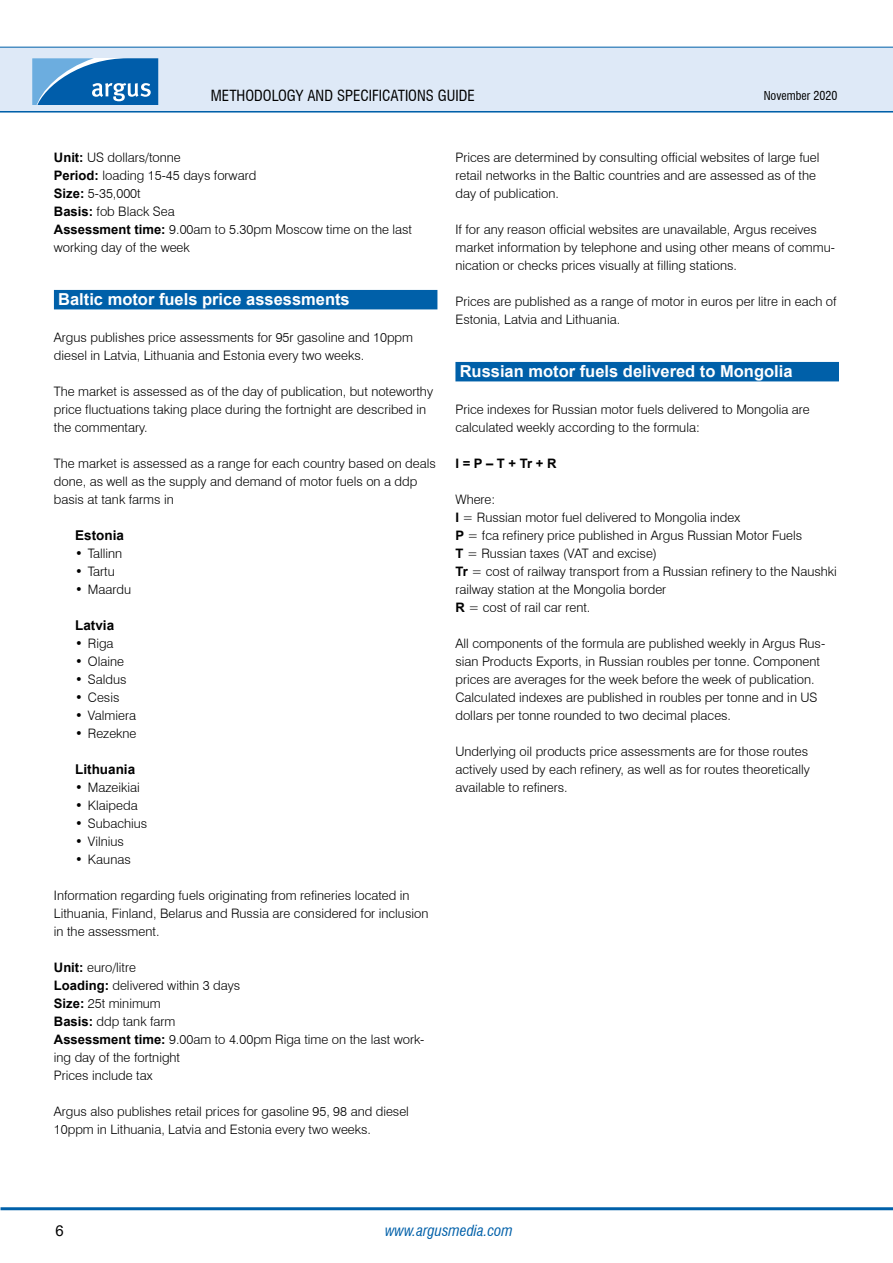
<style>
.page{position:relative;width:893px;height:1263px;background:#fff}
.page>*{position:absolute;margin:0;border:0;box-sizing:border-box;transform-origin:0 0}
.t1{font:700 16.5px "Arial";color:#fff}
.t2{font:condensed 15px "Swiss 721 BT";color:#000}
.t3{font:italic condensed 15px "Swiss 721 BT";color:#0060a9}
.t4{font:15px "Arial";color:#000}
.t5{font:700 13.5px "Arial";color:#000}
.t6{font:300 13.05px/18px "Swiss 721 BT";color:#000}
.t7{font:700 13.05px "Arial";color:#000}
.t8{font:condensed 12px "Swiss 721 BT";color:#000}
.s1{font-family:"Arial";font-weight:700}
</style>
<div class="page">
<hr style="left:0;top:110px;width:893px;height:3px;background:#0060a9">
<div style="left:0;top:47px;width:893px;height:64px;background:#dee9f7"></div>
<hr style="left:0;top:47px;width:893px;height:1px;background:#0060a9">
<hr style="left:1px;top:1207px;width:892px;height:3px;background:#0060a9">
<svg style="left:32px;top:58px;width:126px;height:47px;background:#3380be"></svg>
<div style="left:54px;top:290px;width:383px;height:19px;background:#0060a9"></div>
<div style="left:455px;top:362px;width:384px;height:19px;background:#0060a9"></div>
<p class="t2" style="left:211px;top:86px;width:264px">METHODOLOGY AND SPECIFICATIONS GUIDE</p>
<p class="t8" style="left:764px;top:88px;width:75px">NOVEMBER 2020</p>
<p class="t6" style="left:54px;top:148px;width:360px"><span class="s1">Unit:</span> US dollars/tonne<br><span class="s1">Period:</span> loading 15-45 days forward<br><span class="s1">Size:</span> 5-35,000t<br><span class="s1">Basis:</span> fob Black Sea<br><span class="s1">Assessment time:</span> 9.00am to 5.30pm Moscow time on the last working day of the week</p>
<p class="t1" style="left:58px;top:288px;width:293px">Baltic motor fuels price assessments</p>
<p class="t6" style="left:54px;top:328px;width:361px">Argus publishes price assessments for 95r gasoline and 10ppm diesel in Latvia, Lithuania and Estonia every two weeks.</p>
<p class="t6" style="left:54px;top:382px;width:381px">The market is assessed as of the day of publication, but noteworthy price fluctuations taking place during the fortnight are described in the commentary.</p>
<p class="t6" style="left:54px;top:454px;width:383px">The market is assessed as a range for each country based on deals done, as well as the supply and demand of motor fuels on a ddp basis at tank farms in</p>
<p class="t5" style="left:75px;top:526px;width:50px">Estonia</p>
<p class="t6" style="left:75px;top:544px;width:49px">• Tallinn</p>
<p class="t6" style="left:75px;top:562px;width:41px">• Tartu</p>
<p class="t6" style="left:75px;top:580px;width:58px">• Maardu</p>
<p class="t5" style="left:75px;top:616px;width:41px">Latvia</p>
<p class="t6" style="left:75px;top:634px;width:40px">• Riga</p>
<p class="t6" style="left:75px;top:652px;width:50px">• Olaine</p>
<p class="t6" style="left:75px;top:670px;width:53px">• Saldus</p>
<p class="t6" style="left:75px;top:688px;width:46px">• Cesis</p>
<p class="t6" style="left:75px;top:706px;width:62px">• Valmiera</p>
<p class="t6" style="left:75px;top:724px;width:63px">• Rezekne</p>
<p class="t5" style="left:75px;top:760px;width:62px">Lithuania</p>
<p class="t6" style="left:75px;top:778px;width:66px">• Mazeikiai</p>
<p class="t6" style="left:75px;top:796px;width:64px">• Klaipeda</p>
<p class="t6" style="left:75px;top:814px;width:74px">• Subachius</p>
<p class="t6" style="left:75px;top:832px;width:50px">• Vilnius</p>
<p class="t6" style="left:75px;top:850px;width:57px">• Kaunas</p>
<p class="t6" style="left:54px;top:886px;width:376px">Information regarding fuels originating from refineries located in<br>Lithuania, Finland, Belarus and Russia are considered for inclusion in the assessment.</p>
<p class="t6" style="left:54px;top:958px;width:372px"><span class="s1">Unit:</span> euro/litre<br><span class="s1">Loading:</span> delivered within 3 days<br><span class="s1">Size:</span> 25t minimum<br><span class="s1">Basis:</span> ddp tank farm<br><span class="s1">Assessment time:</span> 9.00am to 4.00pm Riga time on the last work&shy;ing day of the fortnight<br>Prices include tax</p>
<p class="t6" style="left:54px;top:1102px;width:357px">Argus also publishes retail prices for gasoline 95, 98 and diesel<br>10ppm in Lithuania, Latvia and Estonia every two weeks.</p>
<p class="t6" style="left:455px;top:148px;width:365px">Prices are determined by consulting official websites of large fuel retail networks in the Baltic countries and are assessed as of the day of publication.</p>
<p class="t6" style="left:455px;top:220px;width:381px">If for any reason official websites are unavailable, Argus receives market information by telephone and using other means of commu&shy;nication or checks prices visually at filling stations.</p>
<p class="t6" style="left:455px;top:292px;width:383px">Prices are published as a range of motor in euros per litre in each of<br>Estonia, Latvia and Lithuania.</p>
<p class="t1" style="left:460px;top:360px;width:334px">Russian motor fuels delivered to Mongolia</p>
<p class="t6" style="left:455px;top:400px;width:356px">Price indexes for Russian motor fuels delivered to Mongolia are calculated weekly according to the formula:</p>
<p class="t7" style="left:455px;top:454px;width:102px">I = P – T + Tr + R</p>
<p class="t6" style="left:455px;top:490px;width:383px">Where:<br><span class="s1">I</span> = Russian motor fuel delivered to Mongolia index<br><span class="s1">P</span> = fca refinery price published in Argus Russian Motor Fuels<br><span class="s1">T</span> = Russian taxes (VAT and excise)<br><span class="s1">Tr</span> = cost of railway transport from a Russian refinery to the Naushki railway station at the Mongolia border<br><span class="s1">R</span> = cost of rail car rent.</p>
<p class="t6" style="left:455px;top:634px;width:371px">All components of the formula are published weekly in Argus Rus&shy;sian Products Exports, in Russian roubles per tonne. Component prices are averages for the week before the week of publication.<br>Calculated indexes are published in roubles per tonne and in US dollars per tonne rounded to two decimal places.</p>
<p class="t6" style="left:455px;top:742px;width:356px">Underlying oil products price assessments are for those routes actively used by each refinery, as well as for routes theoretically available to refiners.</p>
<p class="t4" style="left:55px;top:1220px;width:10px">6</p>
<p class="t3" style="left:385px;top:1221px;width:129px">www.argusmedia.com</p>
</div>
